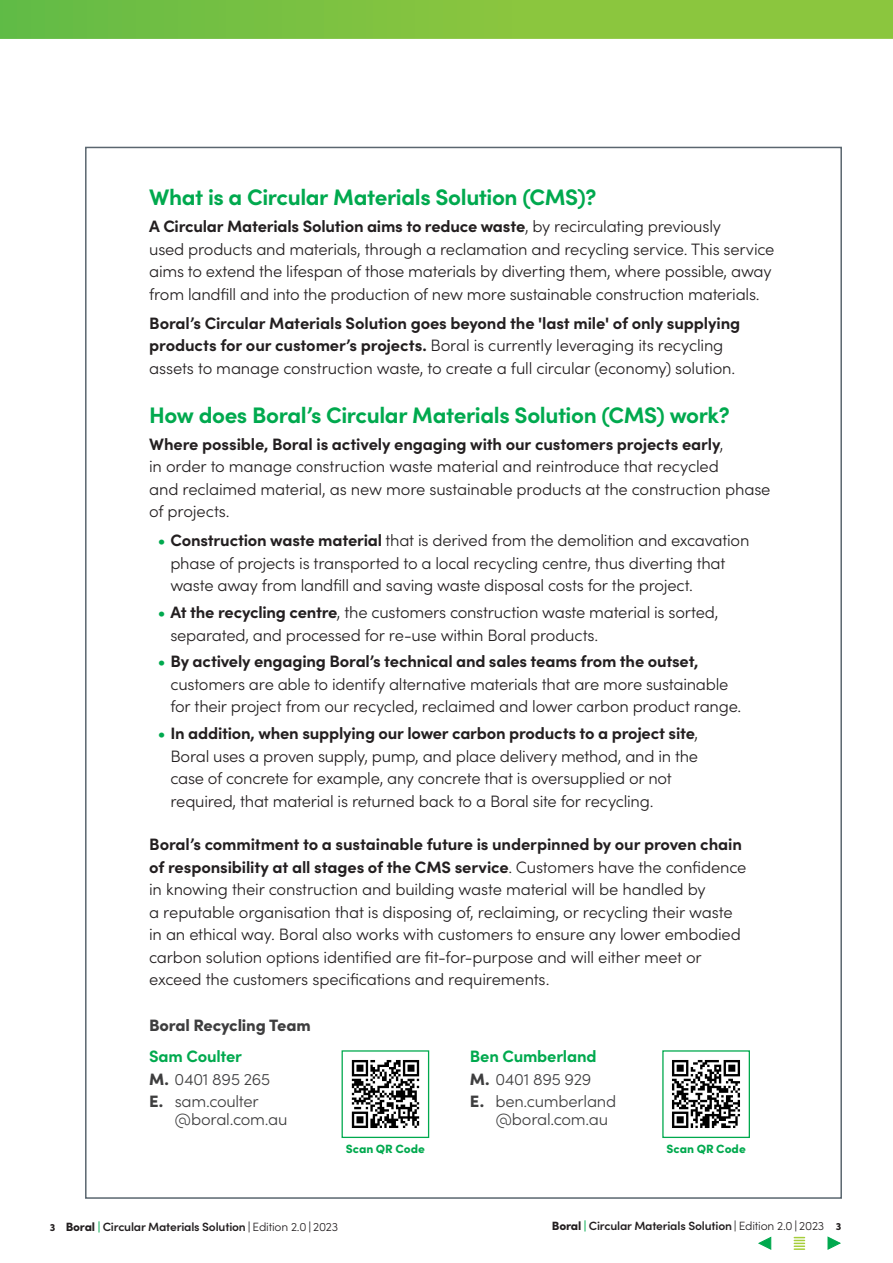
<style>
.page{position:relative;width:893px;height:1263px;background:#fff}
.page>*{position:absolute;margin:0;border:0;box-sizing:border-box;transform-origin:0 0}
.Sub-heading_1{font:700 22.5px "Sofia Pro";letter-spacing:-.02em;color:#00a94e}
.Main_Introduction{font:300 16.5px/22.5px "Sofia Pro";letter-spacing:-.01em;color:#231f20}
.Bullets{font:300 16.5px/22.5px "Sofia Pro";letter-spacing:-.015em;color:#231f20}
.Body_Copy{font:300 16.5px/22.5px "Sofia Pro";letter-spacing:-.015em;color:#3e3e3f}
.Body_Copy-2{font:900 16.5px "Sofia Pro";letter-spacing:-.01em;color:#3e3e3f}
.Heading_1{font:600 12px "Sofia Pro";letter-spacing:-.015em;color:#231f20}
.Body_Copy-3{font:900 12px "Sofia Pro";color:#00a94e}
.s1{font-weight:700}
.s2{font-weight:700;color:#00a94e}
.s3{font-weight:900}
.s4{font-weight:900;font-size:10.5px}
.s5{font-weight:900;color:#00a94e}
.s6{font-weight:400}
.s7{font-weight:300}
</style>
<div class="page">
<div style="left:0;top:0;width:893px;height:39px;background:linear-gradient(to right,#69bd45,#95c93c)"></div>
<div style="left:85px;top:147px;width:757px;height:1052px;background:#fff;border:2px solid #5a666f"></div>
<svg style="left:758px;top:1236px;width:14px;height:14px"></svg>
<svg style="left:827px;top:1236px;width:14px;height:14px"></svg>
<svg style="left:794px;top:1237px;width:10px;height:13px"></svg>
<img style="left:351px;top:1060px;width:69px;height:68px">
<div style="left:342px;top:1050px;width:87px;height:88px;border:1px solid #00a94e"></div>
<img style="left:672px;top:1060px;width:68px;height:68px">
<div style="left:662px;top:1050px;width:88px;height:88px;border:1px solid #00a94e"></div>
<p class="Sub-heading_1" style="left:149px;top:180px;width:449px">What is a Circular Materials Solution (CMS)?</p>
<p class="Main_Introduction" style="left:149px;top:214px;width:627px"><span class="s1">A Circular Materials Solution aims to reduce waste</span>, by recirculating previously<br>used products and materials, through a reclamation and recycling service. This service aims to extend the lifespan of those materials by diverting them, where possible, away from landfill and into the production of new more sustainable construction materials.</p>
<p class="Main_Introduction" style="left:149px;top:311px;width:593px"><span class="s1">Boral’s Circular Materials Solution goes beyond the 'last mile' of only supplying products for our customer’s projects.</span> Boral is currently leveraging its recycling assets to manage construction waste, to create a full circular (economy) solution.</p>
<p class="Sub-heading_1" style="left:149px;top:398px;width:582px">How does Boral’s Circular Materials Solution (CMS) work?</p>
<p class="Main_Introduction" style="left:149px;top:432px;width:623px"><span class="s1">Where possible, Boral is actively engaging with our customers projects early</span>,<br>in order to manage construction waste material and reintroduce that recycled<br>and reclaimed material, as new more sustainable products at the construction phase of projects.</p>
<p class="Bullets" style="left:170px;top:528px;width:580px;text-indent:-13px"><span class="s2">•</span> <span class="s1">Construction waste material</span> that is derived from the demolition and excavation phase of projects is transported to a local recycling centre, thus diverting that waste away from landfill and saving waste disposal costs for the project.</p>
<p class="Bullets" style="left:170px;top:600px;width:550px;text-indent:-13px"><span class="s2">•</span> <span class="s1">At the recycling centre</span>, the customers construction waste material is sorted, separated, and processed for re-use within Boral products.</p>
<p class="Bullets" style="left:170px;top:649px;width:572px;text-indent:-13px"><span class="s2">•</span> <span class="s1">By actively engaging Boral’s technical and sales teams from the outset, </span>customers are able to identify alternative materials that are more sustainable for their project from our recycled, reclaimed and lower carbon product range.</p>
<p class="Bullets" style="left:170px;top:721px;width:529px;text-indent:-13px"><span class="s2">•</span> <span class="s1">In addition, when supplying our lower carbon products to a project site</span>, Boral uses a proven supply, pump, and place delivery method, and in the case of concrete for example, any concrete that is oversupplied or not required, that material is returned back to a Boral site for recycling.</p>
<p class="Main_Introduction" style="left:149px;top:832px;width:599px"><span class="s1">Boral’s commitment to a sustainable future is underpinned by our proven chain of responsibility at all stages of the CMS service</span>. Customers have the confidence in knowing their construction and building waste material will be handled by<br>a reputable organisation that is disposing of, reclaiming, or recycling their waste in an ethical way. Boral also works with customers to ensure any lower embodied carbon solution options identified are fit‑for‑purpose and will either meet or exceed the customers specifications and requirements.</p>
<p class="Body_Copy-2" style="left:149px;top:1012px;width:163px">Boral Recycling Team</p>
<p class="Body_Copy" style="left:149px;top:1044px;width:122px"><span class="s2">Sam Coulter<br></span><span class="s3">M.</span> 0401 895 265<br><span class="s3">E.</span> sam.coulter</p>
<p class="Body_Copy" style="left:175px;top:1107px;width:114px">@boral.com.au</p>
<p class="Body_Copy" style="left:470px;top:1044px;width:148px"><span class="s2">Ben Cumberland<br></span><span class="s3">M.</span> 0401 895 929<br><span class="s3">E.</span> ben.cumberland</p>
<p class="Body_Copy" style="left:495px;top:1107px;width:114px">@boral.com.au</p>
<p class="Body_Copy-3" style="left:346px;top:1139px;width:81px">Scan QR Code</p>
<p class="Body_Copy-3" style="left:666px;top:1139px;width:81px">Scan QR Code</p>
<p class="Heading_1" style="left:50px;top:1218px;width:290px"><span class="s4">3</span> <span class="s3">Boral</span> <span class="s5">|</span> Circular Materials Solution <span class="s6">|</span> <span class="s7">Edition 2.0</span> <span class="s6">|</span> <span class="s7">2023</span></p>
<p class="Heading_1" style="left:552px;top:1216px;width:291px"><span class="s3">Boral</span> <span class="s5">|</span> Circular Materials Solution <span class="s6">|</span> <span class="s7">Edition 2.0</span> <span class="s6">|</span> <span class="s7">2023</span> <span class="s4">3</span></p>
</div>
